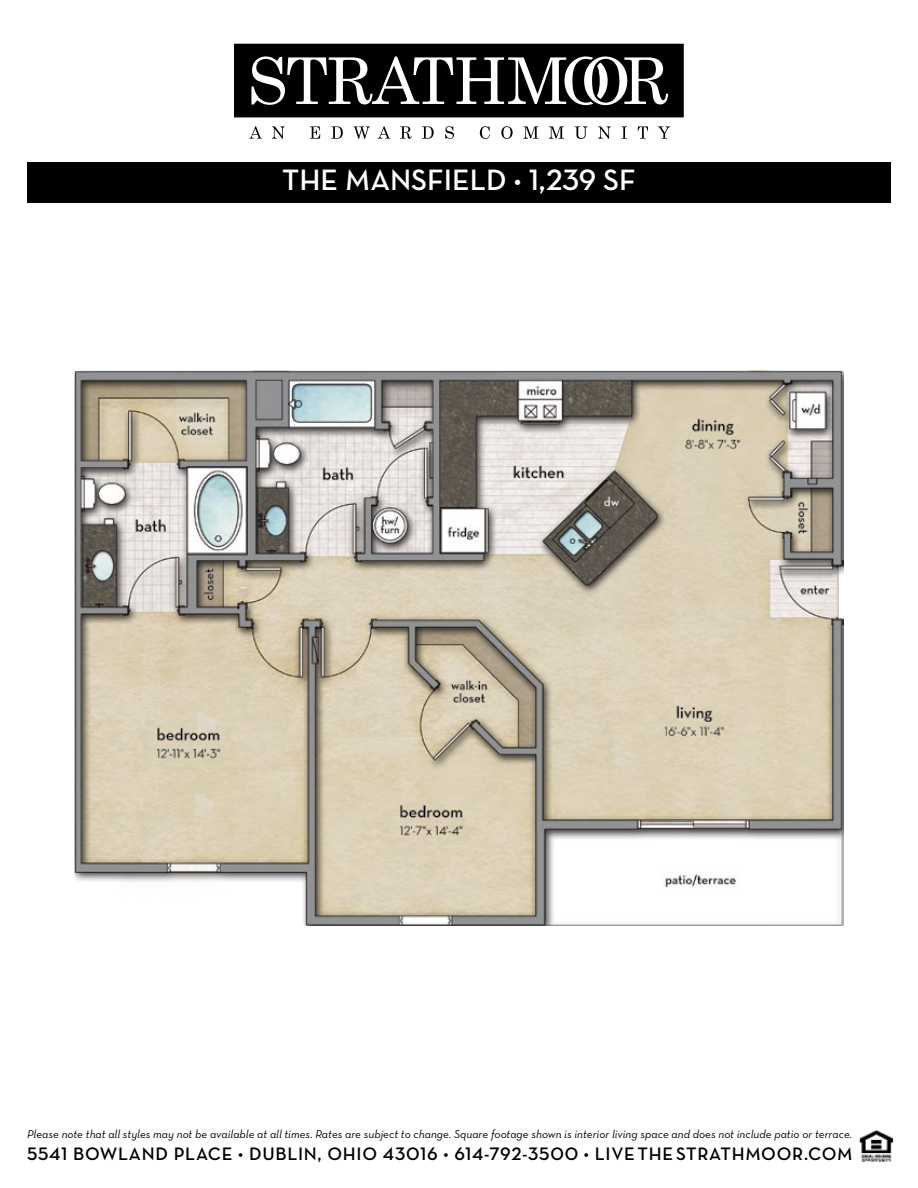
<style>
.page{position:relative;width:918px;height:1188px;background:#fff}
.page>*{position:absolute;margin:0;border:0;box-sizing:border-box;transform-origin:0 0}
.t1{font:30px "Neutra Text Demi Alt";color:#fff}
.t2{font:18.45px "Neutra Text Demi Alt";letter-spacing:.04em;color:#000}
.t3{font:italic 11.7px "Neutra Text";color:#000}
.s1{font-family:"Neutra Text Light Alt"}
</style>
<div class="page">
<div style="left:27px;top:162px;width:864px;height:40px;background:#000"></div>
<img style="left:860px;top:1130px;width:34px;height:32px">
<svg style="left:249px;top:126px;width:421px;height:13px"></svg>
<svg style="left:234px;top:44px;width:450px;height:73px"></svg>
<img style="left:74px;top:370px;width:770px;height:556px">
<h1 class="t1" style="left:282px;top:162px;width:355px">THE MANSFIELD <span class="s1">•</span> 1,239 SF</h1>
<p class="t3" style="left:27px;top:1127px;width:827px">Please note that all styles may not be available at all times. Rates are subject to change. Square footage shown is interior living space and does not include patio or terrace.</p>
<h2 class="t2" style="left:27px;top:1143px;width:811px">5541 BOWLAND PLACE • DUBLIN, OHIO 43016 • 614-792-3500 • LIVETHE STRATH MOOR.COM</h2>
</div>
